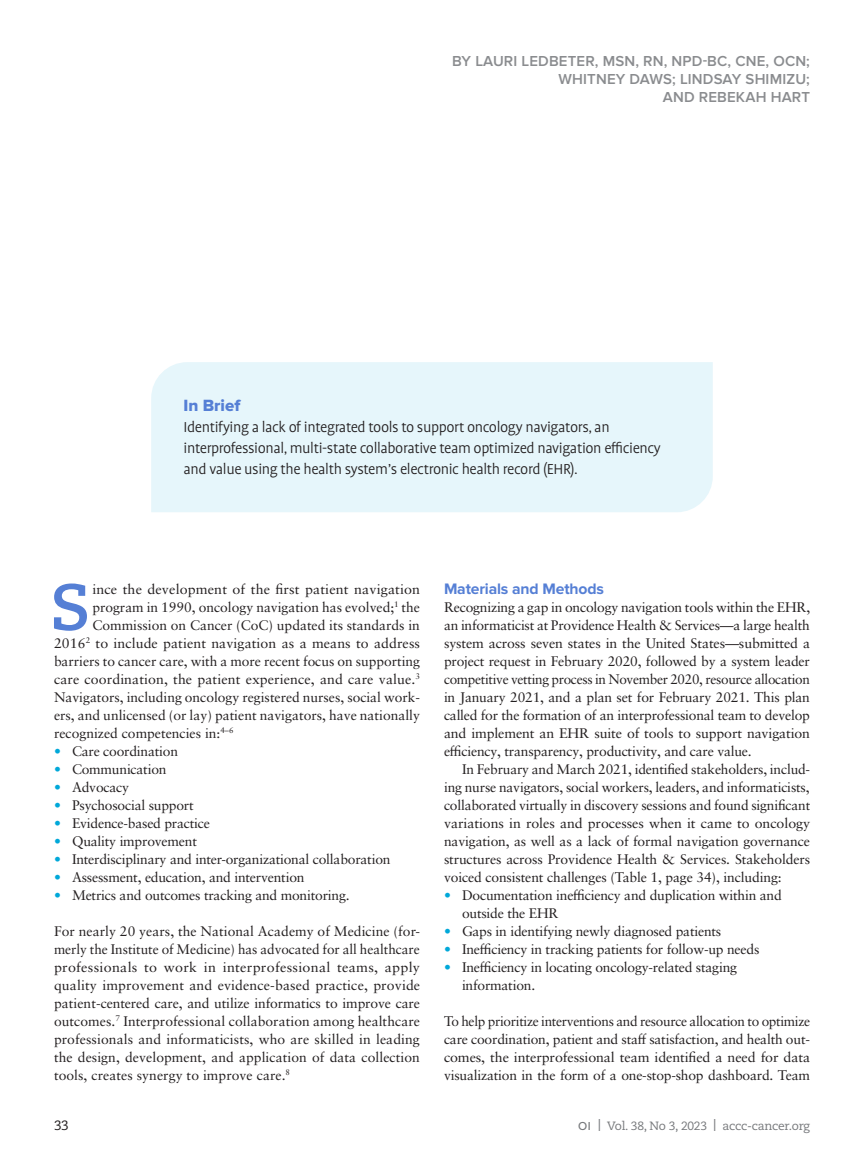
<style>
.page{position:relative;width:864px;height:1161px;background:#fff}
.page>*{position:absolute;margin:0;border:0;box-sizing:border-box;transform-origin:0 0}
._1st_Paragraph{font:700 65.25px "Caecilia LT Pro 75";color:#557fd5}
.Dept_Subhead{font:16.8px "Proxima Nova Extrabld";color:#557fd5}
.Dept_Subhead-2{font:300 16.5px/21px "Profile Pro";letter-spacing:-.025em;color:#231f20}
.Feature_Subhead{font:700 15.75px "Proxima Nova";letter-spacing:-.01em;color:#557fd5}
.Feature_Byline{font:600 15px/18px "Proxima Nova";letter-spacing:.01em;color:#8a8c8f;text-align:right}
.Feature_Text__no_ind{font:13.8px/18px "Sabon LT Pro";letter-spacing:-.015em;color:#231f20;text-align:justify}
.Feature_Bulleted_Tex{font:13.8px/18px "Sabon LT Pro";letter-spacing:-.015em;color:#231f20}
._1st_Paragraph-2{font:13.8px "Sabon LT Pro";color:#231f20}
.Feature_Text__indent{font:13.8px/18px "Sabon LT Pro";letter-spacing:-.01em;color:#231f20;text-align:justify}
.t1{font:13.5px "Caecilia LT Pro 55 Roman";color:#231f20}
.t2{font:12px "Caecilia LT Pro 55 Roman";letter-spacing:-.02em;color:#76787b}
.s1{color:#00a8d9}
.s2{font-family:"Proxima Nova";font-weight:500}
.s3{font-family:"Caecilia LT Pro 75";font-weight:700}
</style>
<div class="page">
<div style="left:151px;top:362px;width:562px;height:150px;background:#e6f6fb"></div>
<p class="Feature_Byline" style="left:452px;top:52px;width:359px">BY LAURI LEDBETER, MSN, RN, NPD-BC, CNE, OCN;<br>WHITNEY DAWS; LINDSAY SHIMIZU;<br>AND REBEKAH HART</p>
<p class="Dept_Subhead" style="left:184px;top:396px;width:58px">In Brief</p>
<p class="Dept_Subhead-2" style="left:184px;top:417px;width:479px">Identifying a lack of integrated tools to support oncology navigators, an interprofessional, multi-state collaborative team optimized navigation efficiency and value using the health system’s electronic health record (EHR).</p>
<p class="_1st_Paragraph" style="left:51px;top:563px;width:41px">S</p>
<p class="_1st_Paragraph-2" style="left:92px;top:581px;width:329px">ince the development of the first patient navigation</p>
<p class="_1st_Paragraph-2" style="left:92px;top:599px;width:329px">program in 1990, oncology navigation has evolved;<sup>1</sup> the</p>
<p class="_1st_Paragraph-2" style="left:92px;top:617px;width:329px">Commission on Cancer (CoC) updated its standards in</p>
<p class="_1st_Paragraph-2" style="left:54px;top:635px;width:368px">2016<sup>2</sup> to include patient navigation as a means to address</p>
<p class="_1st_Paragraph-2" style="left:54px;top:653px;width:368px">barriers to cancer care, with a more recent focus on supporting</p>
<p class="_1st_Paragraph-2" style="left:54px;top:671px;width:367px">care coordination, the patient experience, and care value.<sup>3</sup></p>
<p class="_1st_Paragraph-2" style="left:54px;top:689px;width:368px">Navigators, including oncology registered nurses, social work-</p>
<p class="_1st_Paragraph-2" style="left:54px;top:707px;width:368px">ers, and unlicensed (or lay) patient navigators, have nationally</p>
<p class="_1st_Paragraph-2" style="left:54px;top:725px;width:181px">recognized competencies in:<sup>4–6</sup></p>
<p class="Feature_Bulleted_Tex" style="left:54px;top:742px;width:126px"><span class="s1">•</span> Care coordination</p>
<p class="Feature_Bulleted_Tex" style="left:54px;top:760px;width:114px"><span class="s1">•</span> Communication</p>
<p class="Feature_Bulleted_Tex" style="left:54px;top:778px;width:77px"><span class="s1">•</span> Advocacy</p>
<p class="Feature_Bulleted_Tex" style="left:54px;top:796px;width:141px"><span class="s1">•</span> Psychosocial support</p>
<p class="Feature_Bulleted_Tex" style="left:54px;top:814px;width:158px"><span class="s1">•</span> Evidence-based practice</p>
<p class="Feature_Bulleted_Tex" style="left:54px;top:832px;width:144px"><span class="s1">•</span> Quality improvement</p>
<p class="Feature_Bulleted_Tex" style="left:54px;top:850px;width:338px"><span class="s1">•</span> Interdisciplinary and inter-organizational collaboration</p>
<p class="Feature_Bulleted_Tex" style="left:54px;top:868px;width:252px"><span class="s1">•</span> Assessment, education, and intervention</p>
<p class="Feature_Bulleted_Tex" style="left:54px;top:886px;width:297px"><span class="s1">•</span> Metrics and outcomes tracking and monitoring.</p>
<p class="Feature_Text__no_ind" style="left:54px;top:922px;width:368px">For nearly 20 years, the National Academy of Medicine (for&shy;merly the Institute of Medicine) has advocated for all healthcare professionals to work in interprofessional teams, apply quality improvement and evidence-based practice, provide patient-centered care, and utilize informatics to improve care outcomes.<sup>7</sup> Interprofessional collaboration among healthcare professionals and informaticists, who are skilled in leading the design, development, and application of data collection tools, creates synergy to improve care.<sup>8</sup></p>
<p class="Feature_Subhead" style="left:444px;top:580px;width:161px">Materials and Methods</p>
<p class="Feature_Text__no_ind" style="left:444px;top:598px;width:368px">Recognizing a gap in oncology navigation tools within the EHR, an informaticist at Providence Health &amp; Services—a large health system across seven states in the United States—submitted a project request in February 2020, followed by a system leader competitive vetting process in November 2020, resource allocation in January 2021, and a plan set for February 2021. This plan called for the formation of an interprofessional team to develop and implement an EHR suite of tools to support navigation efficiency, transparency, productivity, and care value.</p>
<p class="Feature_Text__indent" style="left:444px;top:760px;width:368px;text-indent:18px">In February and March 2021, identified stakeholders, includ&shy;ing nurse navigators, social workers, leaders, and informaticists, collaborated virtually in discovery sessions and found significant variations in roles and processes when it came to oncology navigation, as well as a lack of formal navigation governance structures across Providence Health &amp; Services. Stakeholders voiced consistent challenges (Table 1, page 34), including:</p>
<p class="Feature_Bulleted_Tex" style="left:462px;top:886px;width:321px;text-indent:-18px"><span class="s1">•</span> Documentation inefficiency and duplication within and outside the EHR</p>
<p class="Feature_Bulleted_Tex" style="left:444px;top:922px;width:279px"><span class="s1">•</span> Gaps in identifying newly diagnosed patients</p>
<p class="Feature_Bulleted_Tex" style="left:444px;top:940px;width:317px"><span class="s1">•</span> Inefficiency in tracking patients for follow-up needs</p>
<p class="Feature_Bulleted_Tex" style="left:462px;top:958px;width:277px;text-indent:-18px"><span class="s1">•</span> Inefficiency in locating oncology-related staging information.</p>
<p class="Feature_Text__no_ind" style="left:444px;top:1012px;width:368px">To help prioritize interventions and resource allocation to optimize care coordination, patient and staff satisfaction, and health out&shy;comes, the interprofessional team identified a need for data visualization in the form of a one-stop-shop dashboard. Team</p>
<p class="t1" style="left:54px;top:1116px;width:16px">33</p>
<p class="t2" style="left:578px;top:1117px;width:233px"><span class="s2">OI</span> <span class="s3">|</span> Vol. 38, No 3, 2023 <span class="s3">|</span> accc-cancer.org</p>
</div>
